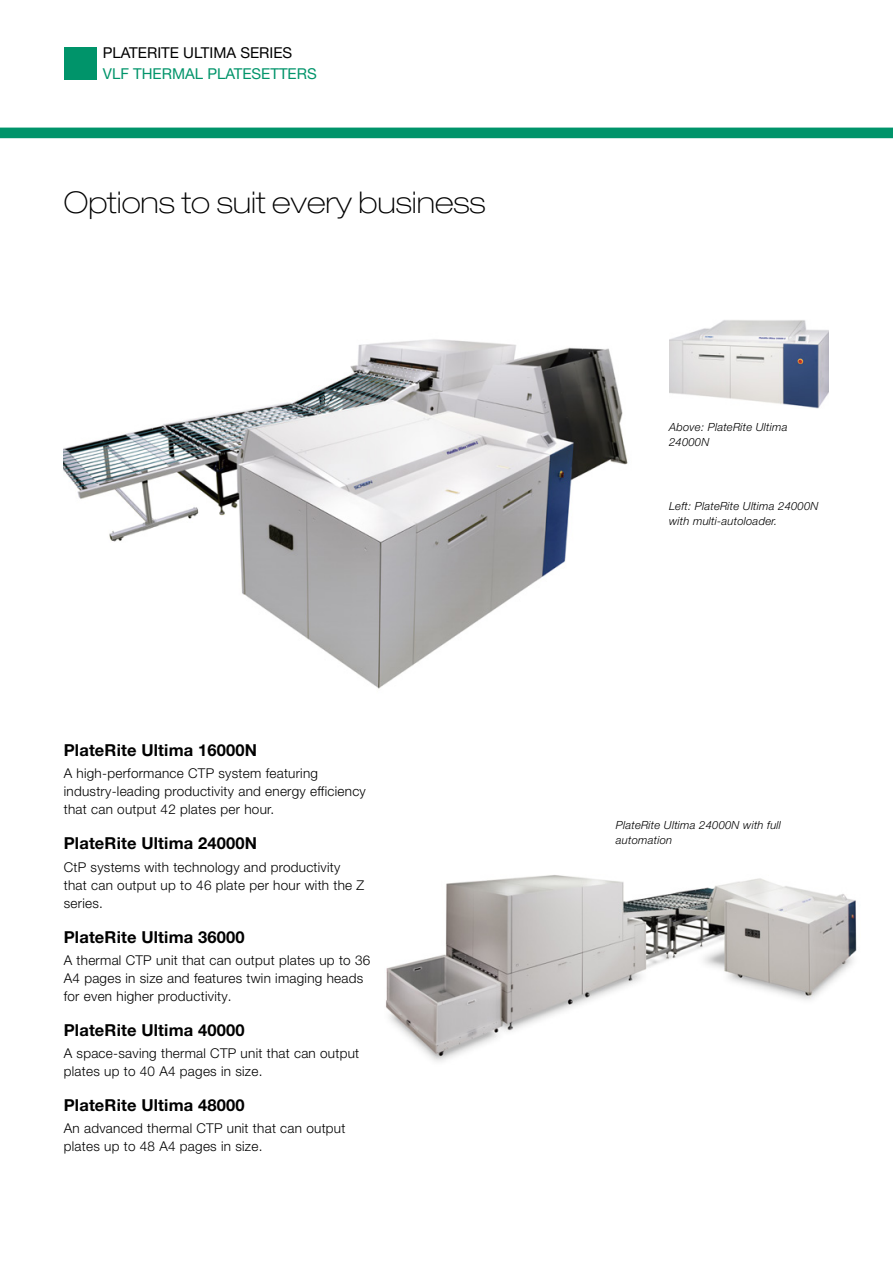
<style>
.page{position:relative;width:893px;height:1263px;background:#fff}
.page>*{position:absolute;margin:0;border:0;box-sizing:border-box;transform-origin:0 0}
.Page_-_header{font:100 expanded 30px "Helvetica Neue LT Pro";color:#000}
.Page_-_para_heading{font:700 16.5px "Helvetica Neue LT Pro";letter-spacing:.01em;color:#000}
.Page_-_header_title{font:15px "Helvetica Neue LT Pro";color:#00946a}
.Page_-_header_title-2{font:15px "Helvetica Neue LT Pro";color:#000}
.Page_-_body_text{font:300 13.5px/18px "Helvetica Neue LT Pro";letter-spacing:.02em;color:#000}
.Page_-_captions{font:italic 300 11.25px/15px "Helvetica Neue LT Pro";letter-spacing:.02em;color:#000}
</style>
<div class="page">
<div style="left:0;top:128px;width:893px;height:10px;background:#00946a"></div>
<img style="left:64px;top:339px;width:564px;height:350px">
<img style="left:669px;top:320px;width:159px;height:88px">
<img style="left:386px;top:875px;width:471px;height:187px">
<div style="left:64px;top:47px;width:33px;height:33px;background:#00946a"></div>
<p class="Page_-_header_title-2" style="left:103px;top:43px;width:191px">PLATERITE ULTIMA SERIES</p>
<p class="Page_-_header_title" style="left:103px;top:64px;width:215px">VLF THERMAL PLATESETTERS</p>
<p class="Page_-_header" style="left:64px;top:184px;width:423px">Options to suit every business</p>
<p class="Page_-_para_heading" style="left:64px;top:740px;width:195px">PlateRite Ultima 16000N</p>
<p class="Page_-_body_text" style="left:64px;top:764px;width:304px">A high-performance CTP system featuring industry-leading productivity and energy efficiency that can output 42 plates per hour.</p>
<p class="Page_-_para_heading" style="left:64px;top:833px;width:195px">PlateRite Ultima 24000N</p>
<p class="Page_-_body_text" style="left:64px;top:857px;width:302px">CtP systems with technology and productivity that can output up to 46 plate per hour with the Z series.</p>
<p class="Page_-_para_heading" style="left:64px;top:926px;width:182px">PlateRite Ultima 36000</p>
<p class="Page_-_body_text" style="left:64px;top:951px;width:308px">A thermal CTP unit that can output plates up to 36<br>A4 pages in size and features twin imaging heads for even higher productivity.</p>
<p class="Page_-_para_heading" style="left:64px;top:1019px;width:182px">PlateRite Ultima 40000</p>
<p class="Page_-_body_text" style="left:64px;top:1044px;width:297px">A space-saving thermal CTP unit that can output plates up to 40 A4 pages in size.</p>
<p class="Page_-_para_heading" style="left:64px;top:1095px;width:182px">PlateRite Ultima 48000</p>
<p class="Page_-_body_text" style="left:64px;top:1119px;width:283px">An advanced thermal CTP unit that can output plates up to 48 A4 pages in size.</p>
<p class="Page_-_captions" style="left:669px;top:419px;width:120px">Above: PlateRite Ultima<br>24000N</p>
<p class="Page_-_captions" style="left:669px;top:498px;width:151px">Left: PlateRite Ultima 24000N with multi-autoloader.</p>
<p class="Page_-_captions" style="left:616px;top:817px;width:167px">PlateRite Ultima 24000N with full automation</p>
</div>
